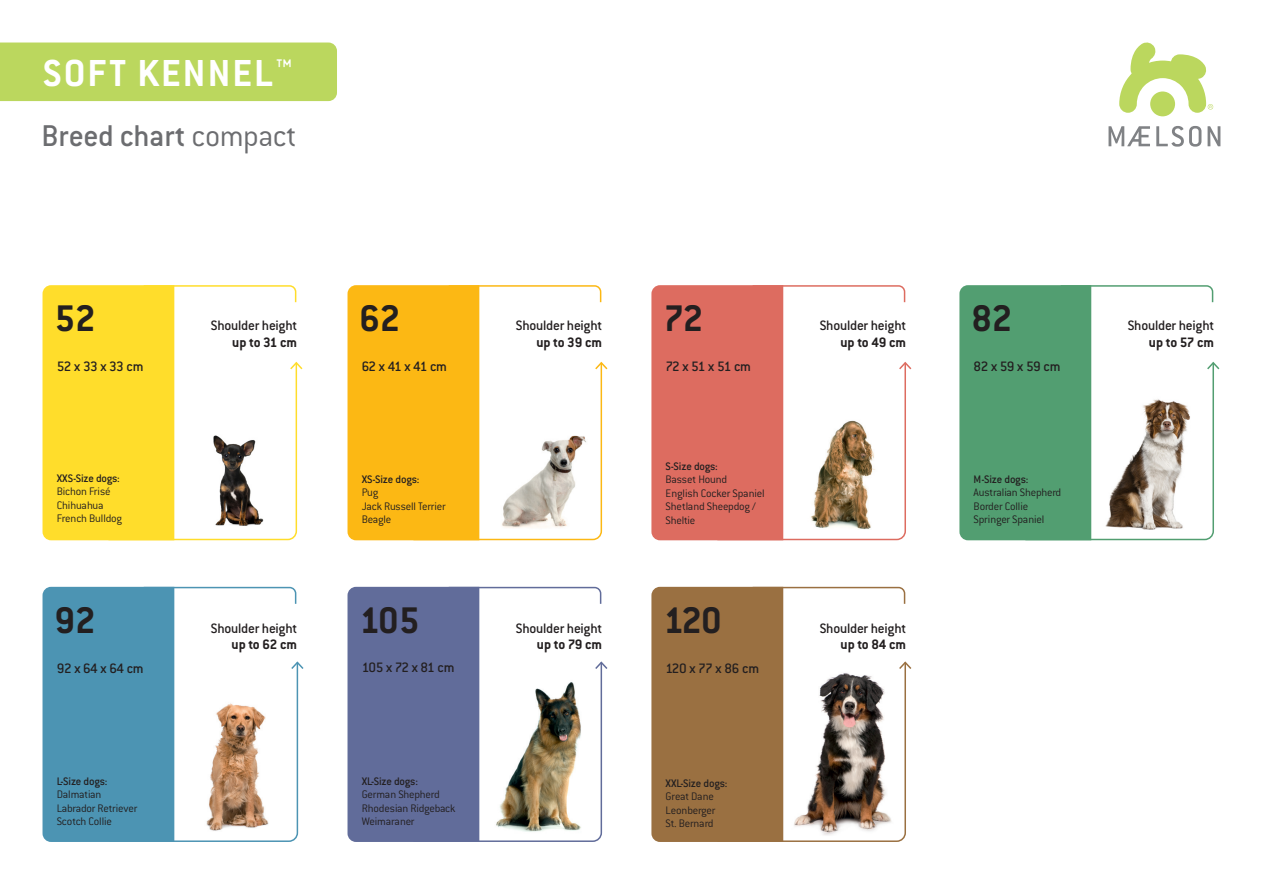
<style>
.page{position:relative;width:1263px;height:893px;background:#fff}
.page>*{position:absolute;margin:0;border:0;box-sizing:border-box;transform-origin:0 0}
.t1{font:700 41.25px "Conduit ITC";letter-spacing:.05em;color:#fff}
.t2{font:700 40.65px "Conduit ITC";letter-spacing:-.01em;color:#231f20}
.t3{font:500 33px "Conduit ITC";letter-spacing:-.005em;color:#6c6d70}
.t4{font:500 15px "Conduit ITC";letter-spacing:-.015em;color:#231f20}
.t5{font:700 15px "Conduit ITC";color:#231f20}
.t6{font:300 12px/13.5px "Conduit ITC";letter-spacing:-.015em;color:#231f20}
.t7{font:500 12px "Conduit ITC";letter-spacing:-.015em;color:#231f20}
.s1{font-weight:300}
</style>
<div class="page">
<div style="left:1150px;top:91px;width:25px;height:25px;background:#bbd75e;border-radius:50%"></div>
<svg style="left:1119px;top:42px;width:94px;height:71px"></svg>
<svg style="left:1108px;top:126px;width:42px;height:20px"></svg>
<svg style="left:1156px;top:126px;width:45px;height:21px"></svg>
<svg style="left:1207px;top:126px;width:13px;height:20px"></svg>
<div style="left:0;top:43px;width:337px;height:58px;background:#bbd75e"></div>
<svg style="left:43px;top:285px;width:260px;height:256px"></svg>
<svg style="left:347px;top:285px;width:261px;height:256px"></svg>
<img style="left:498px;top:434px;width:97px;height:96px">
<svg style="left:651px;top:285px;width:261px;height:256px"></svg>
<img style="left:807px;top:419px;width:76px;height:111px">
<svg style="left:959px;top:285px;width:261px;height:256px"></svg>
<svg style="left:43px;top:586px;width:261px;height:256px"></svg>
<img style="left:192px;top:701px;width:80px;height:131px">
<svg style="left:347px;top:586px;width:261px;height:256px"></svg>
<img style="left:488px;top:679px;width:103px;height:155px">
<img style="left:1099px;top:392px;width:92px;height:140px">
<svg style="left:651px;top:586px;width:261px;height:256px"></svg>
<img style="left:791px;top:665px;width:108px;height:171px">
<h1 class="t1" style="left:43px;top:49px;width:251px">SOFT KENNEL™</h1>
<h3 class="t3" style="left:41px;top:118px;width:257px">Breed chart <span class="s1">compact</span></h3>
<h2 class="t2" style="left:55px;top:295px;width:43px">52</h2>
<p class="t4" style="left:57px;top:358px;width:88px">52 x 33 x 33 cm</p>
<p class="t4" style="left:211px;top:317px;width:88px">Shoulder height</p>
<p class="t5" style="left:232px;top:333px;width:66px">up to 31 cm</p>
<h2 class="t2" style="left:360px;top:295px;width:42px">62</h2>
<p class="t4" style="left:516px;top:317px;width:88px">Shoulder height</p>
<p class="t5" style="left:536px;top:333px;width:67px">up to 39 cm</p>
<h2 class="t2" style="left:663px;top:295px;width:41px">72</h2>
<p class="t4" style="left:362px;top:358px;width:87px">62 x 41 x 41 cm</p>
<p class="t4" style="left:666px;top:358px;width:87px">72 x 51 x 51 cm</p>
<p class="t4" style="left:820px;top:317px;width:88px">Shoulder height</p>
<p class="t5" style="left:840px;top:333px;width:67px">up to 49 cm</p>
<h2 class="t2" style="left:971px;top:295px;width:42px">82</h2>
<p class="t4" style="left:974px;top:358px;width:88px">82 x 59 x 59 cm</p>
<p class="t4" style="left:1128px;top:317px;width:88px">Shoulder height</p>
<p class="t5" style="left:1149px;top:333px;width:67px">up to 57 cm</p>
<p class="t7" style="left:57px;top:471px;width:65px">XXS-Size dogs:</p>
<p class="t6" style="left:57px;top:485px;width:67px">Bichon Frisé<br>Chihuahua<br>French Bulldog</p>
<p class="t7" style="left:362px;top:472px;width:59px">XS-Size dogs:</p>
<p class="t6" style="left:362px;top:486px;width:85px">Pug<br>Jack Russell Terrier<br>Beagle</p>
<p class="t7" style="left:666px;top:459px;width:54px">S-Size dogs:</p>
<p class="t6" style="left:666px;top:473px;width:100px">Basset Hound<br>English Cocker Spaniel<br>Shetland Sheepdog /<br>Sheltie</p>
<p class="t7" style="left:974px;top:472px;width:56px">M-Size dogs:</p>
<p class="t6" style="left:974px;top:486px;width:89px">Australian Shepherd<br>Border Collie<br>Springer Spaniel</p>
<h2 class="t2" style="left:55px;top:596px;width:43px">92</h2>
<p class="t4" style="left:211px;top:620px;width:88px">Shoulder height</p>
<p class="t5" style="left:231px;top:636px;width:67px">up to 62 cm</p>
<h2 class="t2" style="left:360px;top:596px;width:61px">105</h2>
<p class="t4" style="left:516px;top:619px;width:88px">Shoulder height</p>
<p class="t5" style="left:537px;top:636px;width:67px">up to 79 cm</p>
<h2 class="t2" style="left:663px;top:596px;width:60px">120</h2>
<p class="t4" style="left:820px;top:619px;width:88px">Shoulder height</p>
<p class="t5" style="left:840px;top:636px;width:67px">up to 84 cm</p>
<p class="t4" style="left:57px;top:660px;width:89px">92 x 64 x 64 cm</p>
<p class="t4" style="left:362px;top:659px;width:94px">105 x 72 x 81 cm</p>
<p class="t4" style="left:666px;top:660px;width:95px">120 x 77 x 86 cm</p>
<p class="t7" style="left:57px;top:774px;width:52px">L-Size dogs:</p>
<p class="t6" style="left:57px;top:788px;width:82px">Dalmatian<br>Labrador Retriever<br>Scotch Collie</p>
<p class="t7" style="left:362px;top:774px;width:58px">XL-Size dogs:</p>
<p class="t6" style="left:362px;top:788px;width:95px">German Shepherd<br>Rhodesian Ridgeback<br>Weimaraner</p>
<p class="t7" style="left:666px;top:776px;width:63px">XXL-Size dogs:</p>
<p class="t6" style="left:666px;top:790px;width:51px">Great Dane<br>Leonberger<br>St. Bernard</p>
</div>
